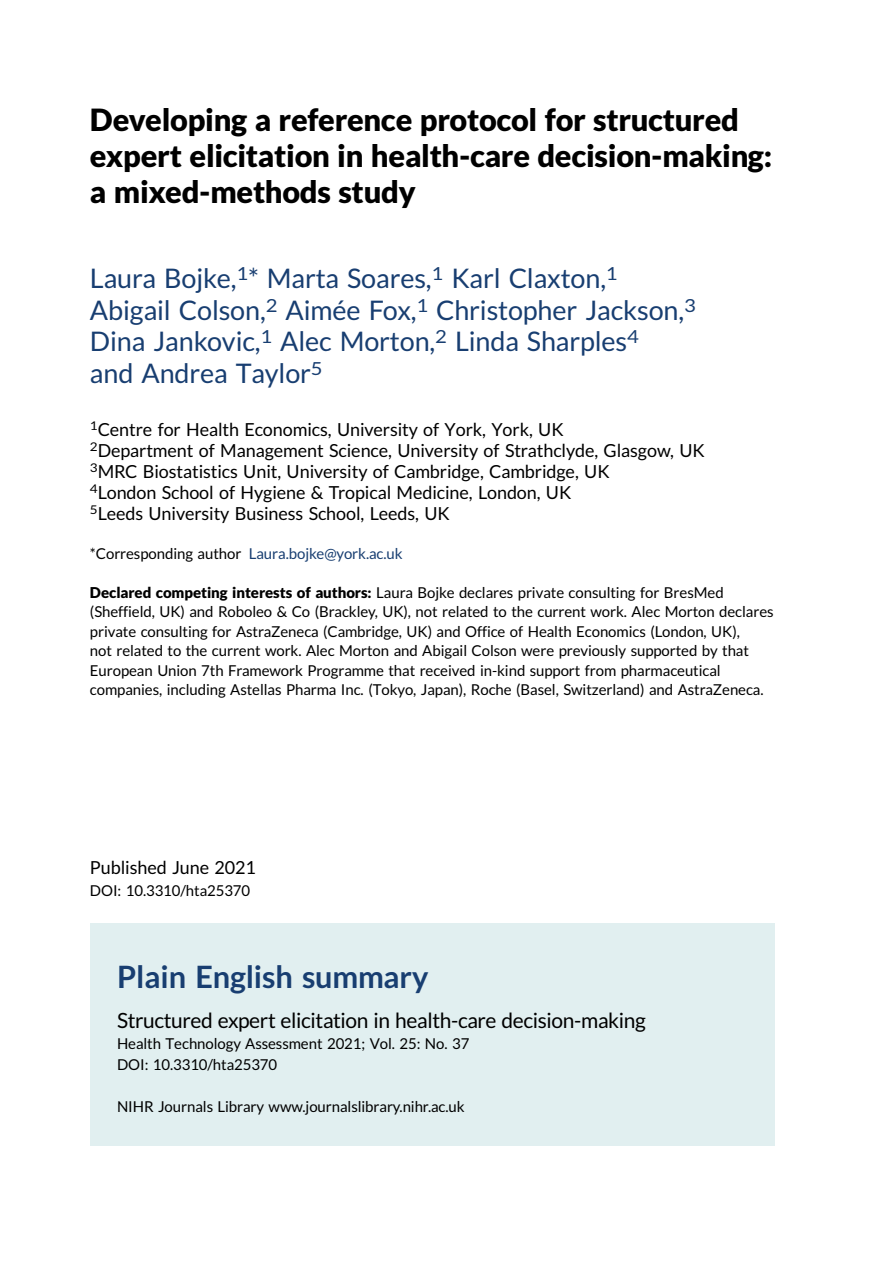
<style>
.page{position:relative;width:893px;height:1263px;background:#fff}
.page>*{position:absolute;margin:0;border:0;box-sizing:border-box;transform-origin:0 0}
.t1{font:30.75px/36px "Adv T Tfac 587 ca.B";letter-spacing:-.005em;color:#000}
.t2{font:30.75px "Adv TT6071803 a.B";color:#183e71}
.t3{font:27px/31.5px "Adv T Ta 9 c 1 b 374";color:#183e71}
.t4{font:21px "Adv T Ta 9 c 1 b 374";letter-spacing:-.01em;color:#000}
.t5{font:18px/21px "Adv T Ta 9 c 1 b 374";color:#000}
.t6{font:15px/19.5px "Adv T Ta 9 c 1 b 374";color:#000}
.t7{font:15px "Adv T Ta 9 c 1 b 374";color:#183e71}
.s1{color:#000}
.s2{font-family:"Adv T Tfac 587 ca.B"}
</style>
<div class="page">
<div style="left:90px;top:923px;width:684px;height:223px;background:#e1eff0"></div>
<h1 class="t1" style="left:90px;top:104px;width:684px">Developing a reference protocol for structured expert elicitation in health-care decision-making: a mixed-methods study</h1>
<h2 class="t3" style="left:90px;top:265px;width:607px">Laura Bojke,<sup>1</sup>* Marta Soares,<sup>1</sup> Karl Claxton,<sup>1<br></sup>Abigail Colson,<sup>2</sup> Aimée Fox,<sup>1</sup> Christopher Jackson,<sup>3<br></sup>Dina Jankovic,<sup>1</sup> Alec Morton,<sup>2</sup> Linda Sharples<sup>4<br></sup>and Andrea Taylor<sup>5</sup></h2>
<p class="t5" style="left:90px;top:420px;width:616px"><sup>1</sup>Centre for Health Economics, University of York, York, UK<br><sup>2</sup>Department of Management Science, University of Strathclyde, Glasgow, UK <sup>3</sup>MRC Biostatistics Unit, University of Cambridge, Cambridge, UK<br><sup>4</sup>London School of Hygiene &amp; Tropical Medicine, London, UK<br><sup>5</sup>Leeds University Business School, Leeds, UK</p>
<p class="t7" style="left:90px;top:548px;width:314px"><span class="s1">*Corresponding author</span> Laura.bojke@york.ac.uk</p>
<p class="t6" style="left:90px;top:584px;width:685px"><span class="s2">Declared competing interests of authors:</span> Laura Bojke declares private consulting for BresMed (Sheffield, UK) and Roboleo &amp; Co (Brackley, UK), not related to the current work. Alec Morton declares private consulting for AstraZeneca (Cambridge, UK) and Office of Health Economics (London, UK),<br>not related to the current work. Alec Morton and Abigail Colson were previously supported by that European Union 7th Framework Programme that received in-kind support from pharmaceutical companies, including Astellas Pharma Inc. (Tokyo, Japan), Roche (Basel, Switzerland) and AstraZeneca.</p>
<p class="t5" style="left:90px;top:858px;width:167px">Published June 2021</p>
<p class="t6" style="left:90px;top:882px;width:162px">DOI: 10.3310/hta25370</p>
<h1 class="t2" style="left:117px;top:965px;width:313px">Plain English summary</h1>
<h3 class="t4" style="left:117px;top:1013px;width:530px">Structured expert elicitation in health-care decision-making</h3>
<p class="t6" style="left:117px;top:1034px;width:354px;line-height:21px">Health Technology Assessment 2021; Vol. 25: No. 37<br>DOI: 10.3310/hta25370</p>
<p class="t6" style="left:117px;top:1098px;width:349px">NIHR Journals Library www.journalslibrary.nihr.ac.uk</p>
</div>
